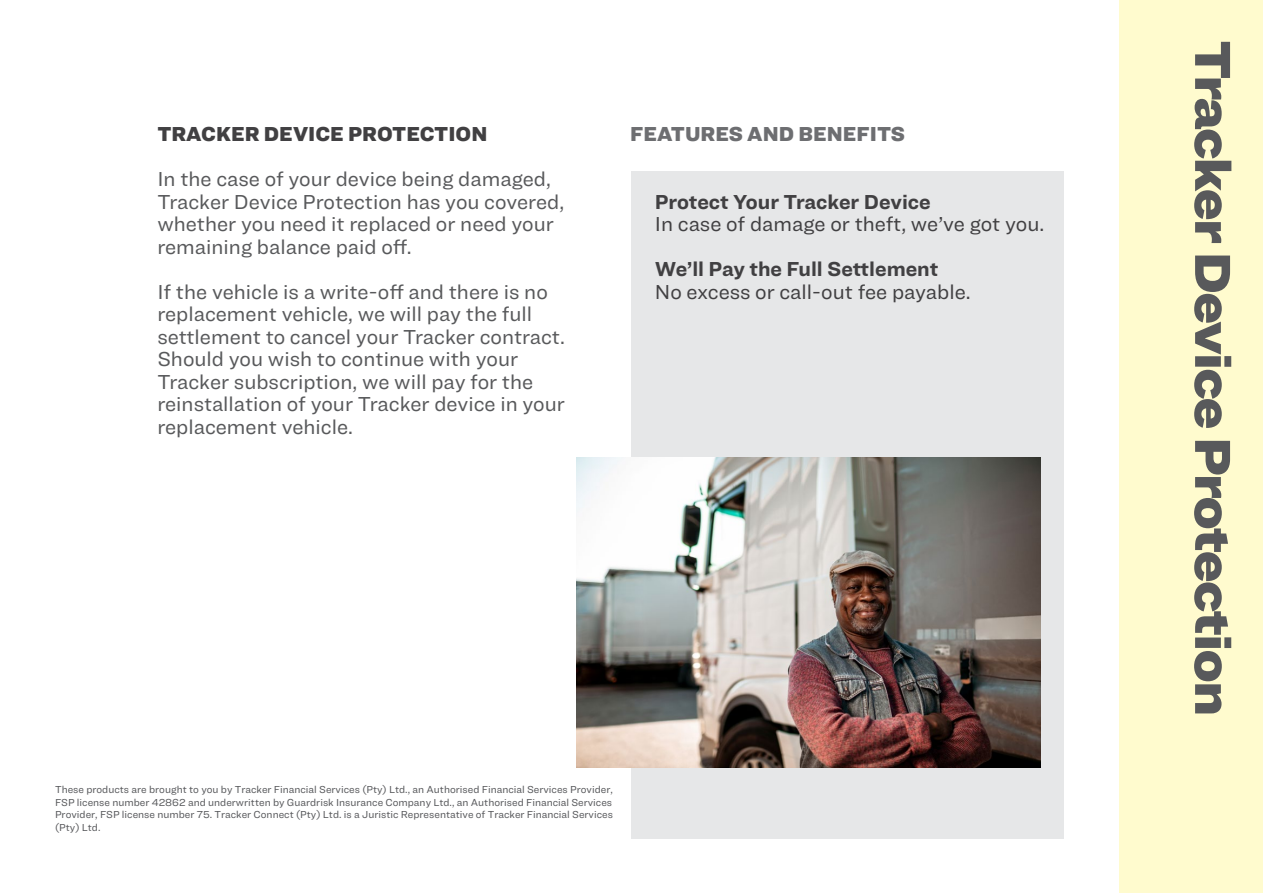
<style>
.page{position:relative;width:1263px;height:893px;background:#fff}
.page>*{position:absolute;margin:0;border:0;box-sizing:border-box;transform-origin:0 0}
.t1{font:900 52.5px "Ringside Wide";letter-spacing:-.04em;color:#58595b}
.t2{font:21px/22.5px "Ringside";color:#58595b}
.t3{font:21px "Ringside";color:#414042}
.t4{font:700 21px "Ringside";color:#414042}
.t5{font:900 21px "Ringside";color:#414042}
.t6{font:900 21px "Ringside";color:#6d6e71}
.t7{font:10.5px/12.6px "Ringside";color:#57585b;text-align:justify}
</style>
<div class="page">
<div style="left:1120px;top:0;width:143px;height:893px;background:#fffbce"></div>
<div style="left:631px;top:172px;width:433px;height:667px;background:#e6e7e8"></div>
<img style="left:576px;top:458px;width:465px;height:309px">
<p class="t5" style="left:157px;top:118px;width:332px">TRACKER DEVICE PROTECTION</p>
<p class="t2" style="left:157px;top:167px;width:408px">In the case of your device being damaged, Tracker Device Protection has you covered, whether you need it replaced or need your remaining balance paid off.</p>
<p class="t2" style="left:157px;top:280px;width:409px">If the vehicle is a write-off and there is no replacement vehicle, we will pay the full settlement to cancel your Tracker contract.<br>Should you wish to continue with your Tracker subscription, we will pay for the reinstallation of your Tracker device in your replacement vehicle.</p>
<p class="t6" style="left:630px;top:118px;width:276px">FEATURES AND BENEFITS</p>
<p class="t4" style="left:655px;top:186px;width:277px">Protect Your Tracker Device</p>
<p class="t3" style="left:655px;top:209px;width:391px">In case of damage or theft, we’ve got you.</p>
<p class="t4" style="left:655px;top:253px;width:285px">We’ll Pay the Full Settlement</p>
<p class="t3" style="left:655px;top:276px;width:317px">No excess or call-out fee payable.</p>
<p class="t7" style="left:55px;top:783px;width:559px">These products are brought to you by Tracker Financial Services (Pty) Ltd., an Authorised Financial Services Provider, FSP license number 42862 and underwritten by Guardrisk Insurance Company Ltd., an Authorised Financial Services Provider, FSP license number 75. Tracker Connect (Pty) Ltd. is a Juristic Representative of Tracker Financial Services (Pty) Ltd.</p>
<h1 class="t1" style="left:1254px;top:40px;width:678px;rotate:90deg">Tracker Device Protection</h1>
</div>
